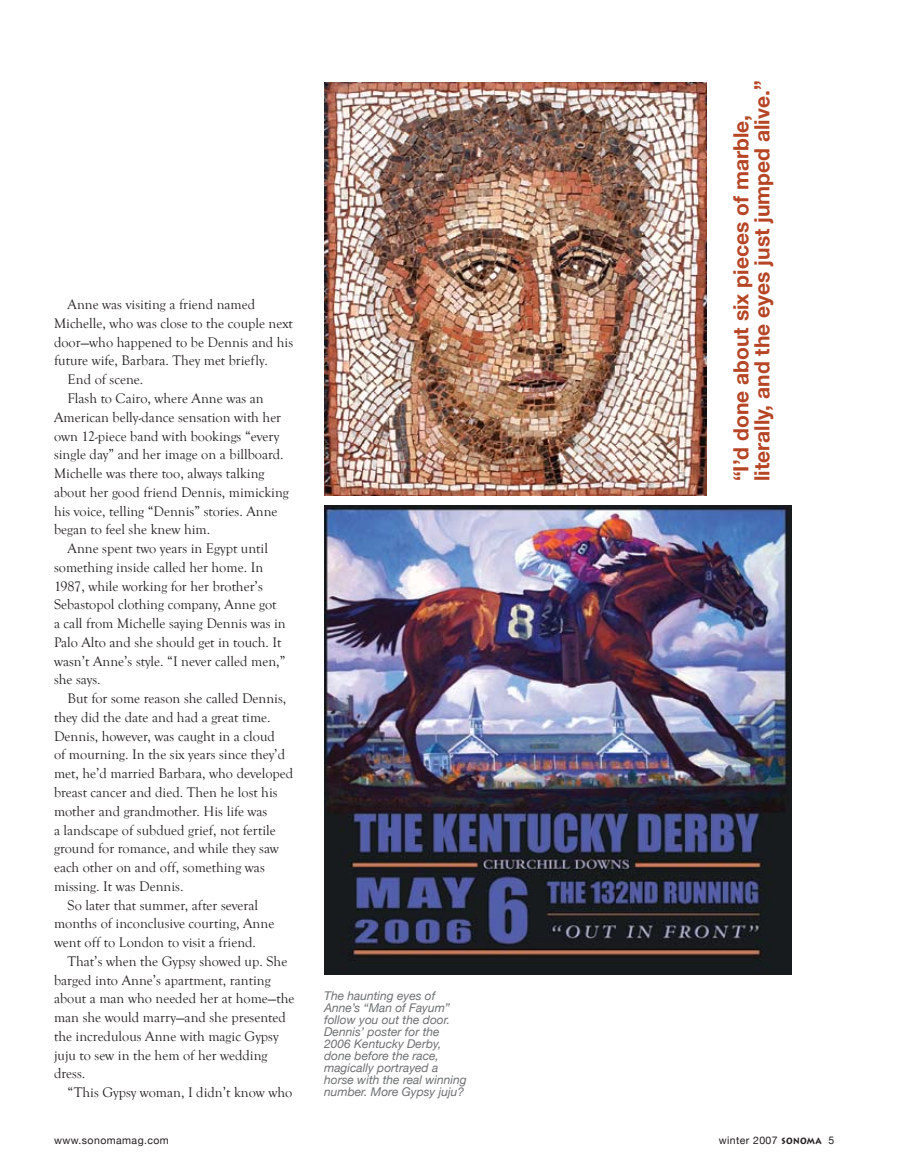
<style>
.page{position:relative;width:905px;height:1175px;background:#fff}
.page>*{position:absolute;margin:0;border:0;box-sizing:border-box;transform-origin:0 0}
.t1{font:700 21px/21px "Helvetica Neue";color:#b64526}
.t2{font:14.25px "Goudy Old Style T";color:#231f20}
.t3{font:italic 12px/12px "Helvetica Neue";color:#6d6f71}
.t4{font:10.5px "Helvetica Neue";letter-spacing:.04em;color:#231f20}
.s1{font-family:"Lithos Pro";font-weight:700}
</style>
<div class="page">
<img style="left:324px;top:82px;width:382px;height:413px">
<img style="left:324px;top:505px;width:467px;height:469px">
<p class="t2" style="left:68px;top:296px;width:189px">Anne was visiting a friend named</p>
<p class="t2" style="left:54px;top:315px;width:240px">Michelle, who was close to the couple next</p>
<p class="t2" style="left:54px;top:334px;width:241px">door—who happened to be Dennis and his</p>
<p class="t2" style="left:54px;top:353px;width:215px">future wife, Barbara. They met briefly.</p>
<p class="t2" style="left:68px;top:371px;width:77px">End of scene.</p>
<p class="t2" style="left:68px;top:390px;width:198px">Flash to Cairo, where Anne was an</p>
<p class="t2" style="left:54px;top:409px;width:229px">American belly-dance sensation with her</p>
<p class="t2" style="left:54px;top:428px;width:227px">own 12-piece band with bookings “every</p>
<p class="t2" style="left:54px;top:446px;width:231px">single day” and her image on a billboard.</p>
<p class="t2" style="left:54px;top:465px;width:212px">Michelle was there too, always talking</p>
<p class="t2" style="left:54px;top:484px;width:236px">about her good friend Dennis, mimicking</p>
<p class="t2" style="left:54px;top:503px;width:225px">his voice, telling “Dennis” stories. Anne</p>
<p class="t2" style="left:54px;top:521px;width:158px">began to feel she knew him.</p>
<p class="t2" style="left:68px;top:540px;width:202px">Anne spent two years in Egypt until</p>
<p class="t2" style="left:54px;top:559px;width:211px">something inside called her home. In</p>
<p class="t2" style="left:54px;top:578px;width:210px">1987, while working for her brother’s</p>
<p class="t2" style="left:54px;top:596px;width:224px">Sebastopol clothing company, Anne got</p>
<p class="t2" style="left:54px;top:615px;width:233px">a call from Michelle saying Dennis was in</p>
<p class="t2" style="left:54px;top:634px;width:229px">Palo Alto and she should get in touch. It</p>
<p class="t2" style="left:54px;top:653px;width:233px">wasn’t Anne’s style. “I never called men,”</p>
<p class="t2" style="left:54px;top:671px;width:48px">she says.</p>
<p class="t2" style="left:68px;top:690px;width:220px">But for some reason she called Dennis,</p>
<p class="t2" style="left:54px;top:709px;width:218px">they did the date and had a great time.</p>
<p class="t2" style="left:54px;top:728px;width:222px">Dennis, however, was caught in a cloud</p>
<p class="t2" style="left:54px;top:746px;width:233px">of mourning. In the six years since they’d</p>
<p class="t2" style="left:54px;top:765px;width:241px">met, he’d married Barbara, who developed</p>
<p class="t2" style="left:54px;top:784px;width:225px">breast cancer and died. Then he lost his</p>
<p class="t2" style="left:54px;top:803px;width:215px">mother and grandmother. His life was</p>
<p class="t2" style="left:54px;top:821px;width:223px">a landscape of subdued grief, not fertile</p>
<p class="t2" style="left:54px;top:840px;width:226px">ground for romance, and while they saw</p>
<p class="t2" style="left:54px;top:859px;width:212px">each other on and off, something was</p>
<p class="t2" style="left:54px;top:878px;width:131px">missing. It was Dennis.</p>
<p class="t2" style="left:68px;top:896px;width:192px">So later that summer, after several</p>
<p class="t2" style="left:54px;top:915px;width:222px">months of inconclusive courting, Anne</p>
<p class="t2" style="left:54px;top:934px;width:203px">went off to London to visit a friend.</p>
<p class="t2" style="left:68px;top:953px;width:221px">That’s when the Gypsy showed up. She</p>
<p class="t2" style="left:54px;top:971px;width:218px">barged into Anne’s apartment, ranting</p>
<p class="t2" style="left:54px;top:990px;width:242px">about a man who needed her at home—the</p>
<p class="t2" style="left:54px;top:1009px;width:233px">man she would marry—and she presented</p>
<p class="t2" style="left:54px;top:1028px;width:226px">the incredulous Anne with magic Gypsy</p>
<p class="t2" style="left:54px;top:1046px;width:215px">juju to sew in the hem of her wedding</p>
<p class="t2" style="left:54px;top:1065px;width:33px">dress.</p>
<p class="t2" style="left:68px;top:1084px;width:226px">“This Gypsy woman, I didn’t know who</p>
<p class="t3" style="left:324px;top:989px;width:144px">The haunting eyes of<br>Anne’s “Man of Fayum” follow you out the door.<br>Dennis’ poster for the<br>2006 Kentucky Derby, done before the race, magically portrayed a horse with the real winning number. More Gypsy juju?</p>
<h1 class="t1" style="left:730px;top:481px;width:402px;rotate:-90deg">“I’d done about six pieces of marble, literally, and the eyes just jumped alive.”</h1>
<p class="t4" style="left:54px;top:1134px;width:116px">www.sonomamag.com</p>
<p class="t4" style="left:718px;top:1134px;width:117px">winter 2007 <span class="s1">SONOMA</span> 5</p>
</div>
